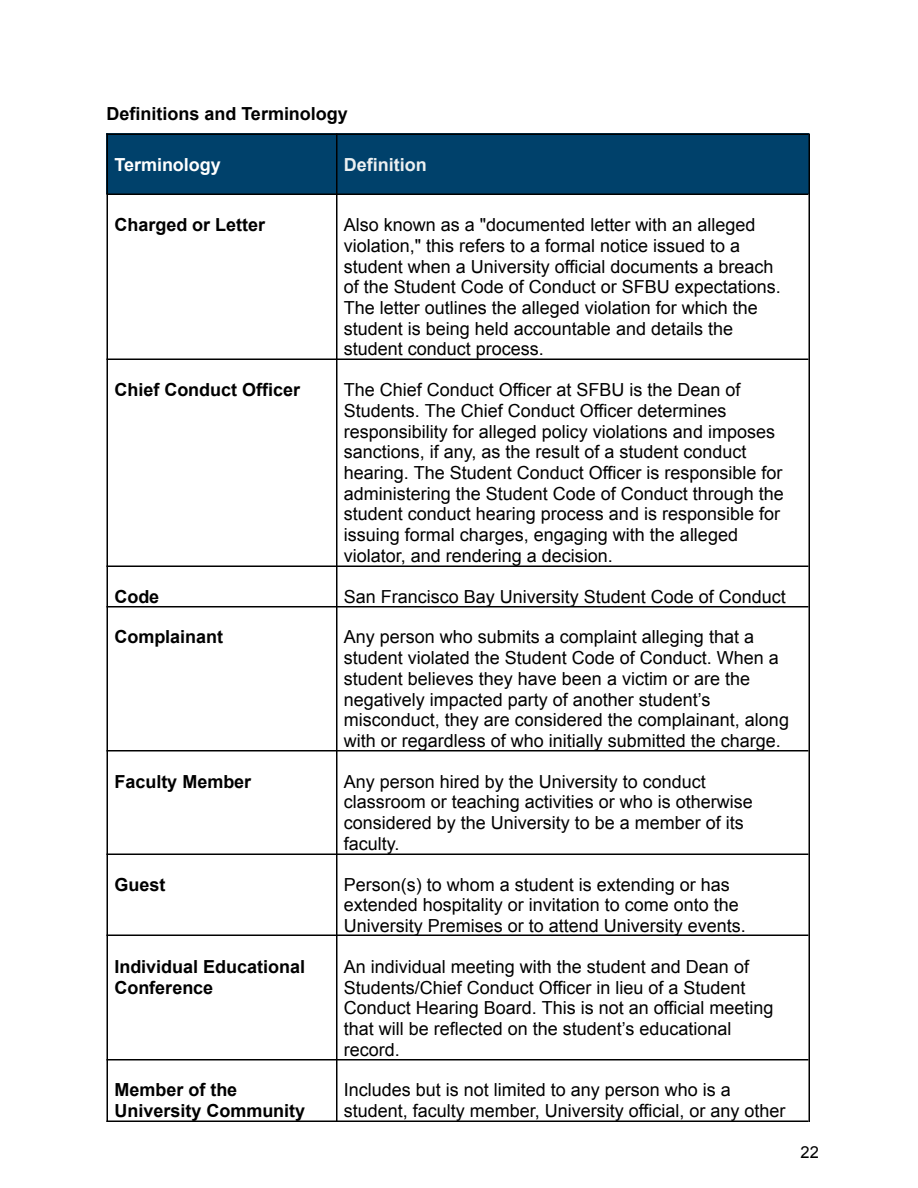
<style>
.page{position:relative;width:918px;height:1188px;background:#fff}
.page>*{position:absolute;margin:0;border:0;box-sizing:border-box;transform-origin:0 0}
.t1{font:18px/20.7px "Arial";color:#000}
.t2{font:700 18px/20.7px "Arial";color:#000}
.t3{font:700 18px "Arial";color:#fff}
.t4{font:700 18px "Arial";color:#ecf0f1}
.t5{font:16.5px "Arial";color:#000}
</style>
<div class="page">
<div style="left:106px;top:134px;width:230px;height:60px;background:#00416b"></div>
<div style="left:336px;top:134px;width:472px;height:60px;background:#00416b"></div>
<hr style="left:107px;top:133px;width:1px;height:989px;background:#000">
<hr style="left:336px;top:133px;width:1px;height:989px;background:#000">
<hr style="left:809px;top:133px;width:1px;height:989px;background:#000">
<hr style="left:106px;top:134px;width:702px;height:1px;background:#000">
<hr style="left:106px;top:193px;width:702px;height:2px;background:#000">
<hr style="left:106px;top:359px;width:702px;height:1px;background:#000">
<hr style="left:106px;top:565px;width:702px;height:2px;background:#000">
<hr style="left:106px;top:606px;width:702px;height:1px;background:#000">
<hr style="left:106px;top:750px;width:702px;height:1px;background:#000">
<hr style="left:106px;top:854px;width:702px;height:1px;background:#000">
<hr style="left:106px;top:935px;width:702px;height:1px;background:#000">
<hr style="left:106px;top:1059px;width:702px;height:1px;background:#000">
<hr style="left:106px;top:1121px;width:702px;height:1px;background:#000">
<p class="t2" style="left:106px;top:104px;width:243px">Definitions and Terminology</p>
<p class="t3" style="left:114px;top:154px;width:108px">Terminology</p>
<p class="t4" style="left:344px;top:154px;width:84px">Definition</p>
<p class="t2" style="left:114px;top:215px;width:152px">Charged or Letter</p>
<p class="t1" style="left:344px;top:215px;width:439px">Also known as a "documented letter with an alleged violation," this refers to a formal notice issued to a student when a University official documents a breach of the Student Code of Conduct or SFBU expectations.<br>The letter outlines the alleged violation for which the student is being held accountable and details the student conduct process.</p>
<p class="t2" style="left:114px;top:380px;width:187px">Chief Conduct Officer</p>
<p class="t1" style="left:344px;top:380px;width:442px">The Chief Conduct Officer at SFBU is the Dean of Students. The Chief Conduct Officer determines responsibility for alleged policy violations and imposes sanctions, if any, as the result of a student conduct hearing. The Student Conduct Officer is responsible for administering the Student Code of Conduct through the student conduct hearing process and is responsible for issuing formal charges, engaging with the alleged violator, and rendering a decision.</p>
<p class="t2" style="left:114px;top:586px;width:46px">Code</p>
<p class="t1" style="left:344px;top:586px;width:444px">San Francisco Bay University Student Code of Conduct</p>
<p class="t2" style="left:114px;top:627px;width:110px">Complainant</p>
<p class="t1" style="left:344px;top:627px;width:447px">Any person who submits a complaint alleging that a student violated the Student Code of Conduct. When a student believes they have been a victim or are the negatively impacted party of another student’s misconduct, they are considered the complainant, along with or regardless of who initially submitted the charge.</p>
<p class="t2" style="left:114px;top:771px;width:138px">Faculty Member</p>
<p class="t1" style="left:344px;top:771px;width:411px">Any person hired by the University to conduct classroom or teaching activities or who is otherwise considered by the University to be a member of its faculty.</p>
<p class="t2" style="left:114px;top:874px;width:52px">Guest</p>
<p class="t1" style="left:344px;top:874px;width:403px">Person(s) to whom a student is extending or has extended hospitality or invitation to come onto the<br>University Premises or to attend University events.</p>
<p class="t2" style="left:114px;top:956px;width:192px">Individual Educational<br>Conference</p>
<p class="t1" style="left:344px;top:956px;width:431px">An individual meeting with the student and Dean of Students/Chief Conduct Officer in lieu of a Student Conduct Hearing Board. This is not an official meeting that will be reflected on the student’s educational record.</p>
<p class="t2" style="left:114px;top:1080px;width:192px">Member of the<br>University Community</p>
<p class="t1" style="left:344px;top:1080px;width:443px">Includes but is not limited to any person who is a student, faculty member, University official, or any other</p>
<p class="t5" style="left:801px;top:1143px;width:20px">22</p>
</div>
